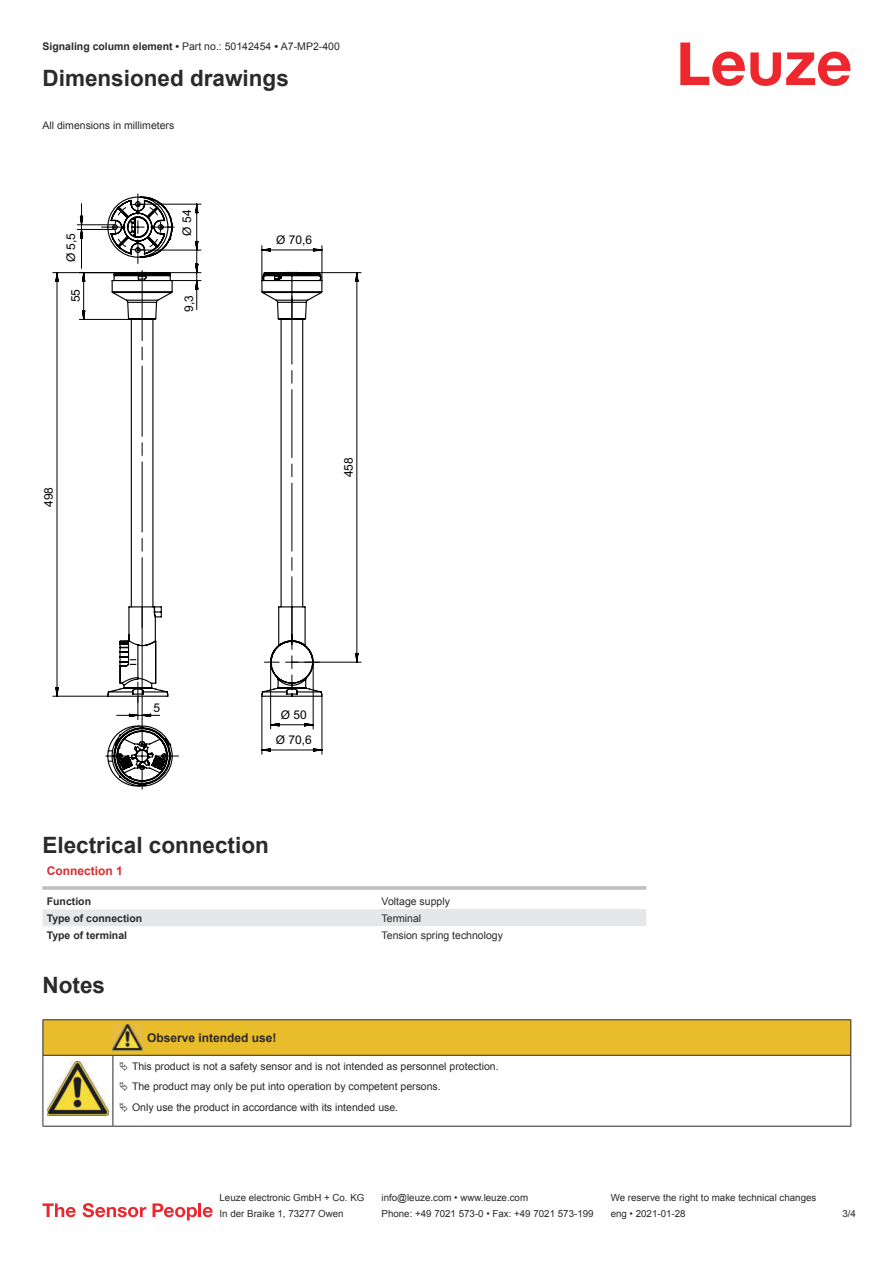
<style>
.page{position:relative;width:893px;height:1263px;background:#fff}
.page>*{position:absolute;margin:0;border:0;box-sizing:border-box;transform-origin:0 0}
.t1{font:700 22.5px "Arial";color:#2b292a}
.t2{font:12px "Arial";color:#000}
.t3{font:700 12px "Arial";color:#2b292a}
.t4{font:700 12px "Arial";color:#db2a30}
.t5{font:10.5px/20.2px "Arial";color:#2b292a}
.t6{font:700 10.5px "Arial";color:#2b292a}
.t7{font:9.75px "Arial";color:#2b292a}
.s1{font-weight:700}
</style>
<div class="page">
<svg style="left:680px;top:43px;width:170px;height:43px"></svg>
<div style="left:43px;top:909px;width:335px;height:17px;background:#e6e7e9"></div>
<hr style="left:43px;top:886px;width:335px;height:4px;background:#c3c5c7">
<svg style="left:378px;top:886px;width:268px;height:4px"></svg>
<div style="left:378px;top:909px;width:268px;height:17px;background:#e6e7e9"></div>
<svg style="left:43px;top:1203px;width:33px;height:14px"></svg>
<svg style="left:83px;top:1203px;width:63px;height:14px"></svg>
<svg style="left:153px;top:1203px;width:44px;height:17px"></svg>
<hr style="left:198px;top:1203px;width:3px;height:14px;background:#ed272d">
<svg style="left:203px;top:1207px;width:10px;height:10px"></svg>
<svg style="left:52px;top:272px;width:309px;height:425px"></svg>
<svg style="left:77px;top:193px;width:246px;height:596px"></svg>
<svg style="left:107px;top:196px;width:66px;height:591px"></svg>
<hr style="left:43px;top:1019px;width:70px;height:1px;background:#2b292a">
<hr style="left:113px;top:1019px;width:30px;height:1px;background:#2b292a">
<hr style="left:143px;top:1019px;width:708px;height:1px;background:#2b292a">
<hr style="left:43px;top:1126px;width:70px;height:1px;background:#2b292a">
<hr style="left:113px;top:1126px;width:30px;height:1px;background:#2b292a">
<hr style="left:143px;top:1126px;width:708px;height:1px;background:#2b292a">
<svg style="left:43px;top:1020px;width:808px;height:106px"></svg>
<p class="t5" style="left:43px;top:37px;width:299px"><span class="s1">Signaling column element •</span> Part no.: 50142454 <span class="s1">•</span> A7-MP2-400</p>
<h1 class="t1" style="left:43px;top:69px;width:248px">Dimensioned drawings</h1>
<p class="t5" style="left:43px;top:116px;width:133px">All dimensions in millimeters</p>
<p class="t2" style="left:66px;top:262px;width:31px;rotate:-90deg">Ø 5,5</p>
<p class="t2" style="left:182px;top:236px;width:28px;rotate:-90deg">Ø 54</p>
<p class="t2" style="left:71px;top:302px;width:15px;rotate:-90deg">55</p>
<p class="t2" style="left:184px;top:312px;width:18px;rotate:-90deg">9,3</p>
<p class="t2" style="left:44px;top:507px;width:22px;rotate:-90deg">498</p>
<p class="t2" style="left:154px;top:703px;width:8px">5</p>
<p class="t2" style="left:276px;top:235px;width:38px">Ø 70,6</p>
<p class="t2" style="left:344px;top:477px;width:22px;rotate:-90deg">458</p>
<p class="t2" style="left:281px;top:710px;width:28px">Ø 50</p>
<p class="t2" style="left:276px;top:735px;width:38px">Ø 70,6</p>
<h1 class="t1" style="left:43px;top:836px;width:228px">Electrical connection</h1>
<p class="t4" style="left:47px;top:866px;width:78px">Connection 1</p>
<p class="t6" style="left:47px;top:897px;width:46px">Function</p>
<p class="t5" style="left:382px;top:892px;width:70px">Voltage supply</p>
<p class="t6" style="left:47px;top:914px;width:97px">Type of connection</p>
<p class="t5" style="left:382px;top:909px;width:41px">Terminal</p>
<p class="t6" style="left:47px;top:931px;width:82px">Type of terminal</p>
<p class="t5" style="left:382px;top:926px;width:123px">Tension spring technology</p>
<h1 class="t1" style="left:43px;top:976px;width:64px">Notes</h1>
<p class="t3" style="left:147px;top:1033px;width:131px">Observe intended use!</p>
<p class="t5" style="left:132px;top:1057px;width:368px">This product is not a safety sensor and is not intended as personnel protection.<br>The product may only be put into operation by competent persons.<br>Only use the product in accordance with its intended use.</p>
<p class="t7" style="left:220px;top:1194px;width:146px">Leuze electronic GmbH + Co. KG</p>
<p class="t7" style="left:381px;top:1194px;width:148px">info@leuze.com • www.leuze.com</p>
<p class="t7" style="left:611px;top:1194px;width:207px">We reserve the right to make technical changes</p>
<p class="t7" style="left:220px;top:1210px;width:126px">In der Braike 1, 73277 Owen</p>
<p class="t7" style="left:381px;top:1210px;width:214px">Phone: +49 7021 573-0 • Fax: +49 7021 573-199</p>
<p class="t7" style="left:611px;top:1210px;width:76px">eng • 2021-01-28</p>
<p class="t7" style="left:842px;top:1210px;width:15px">3 /4</p>
</div>
